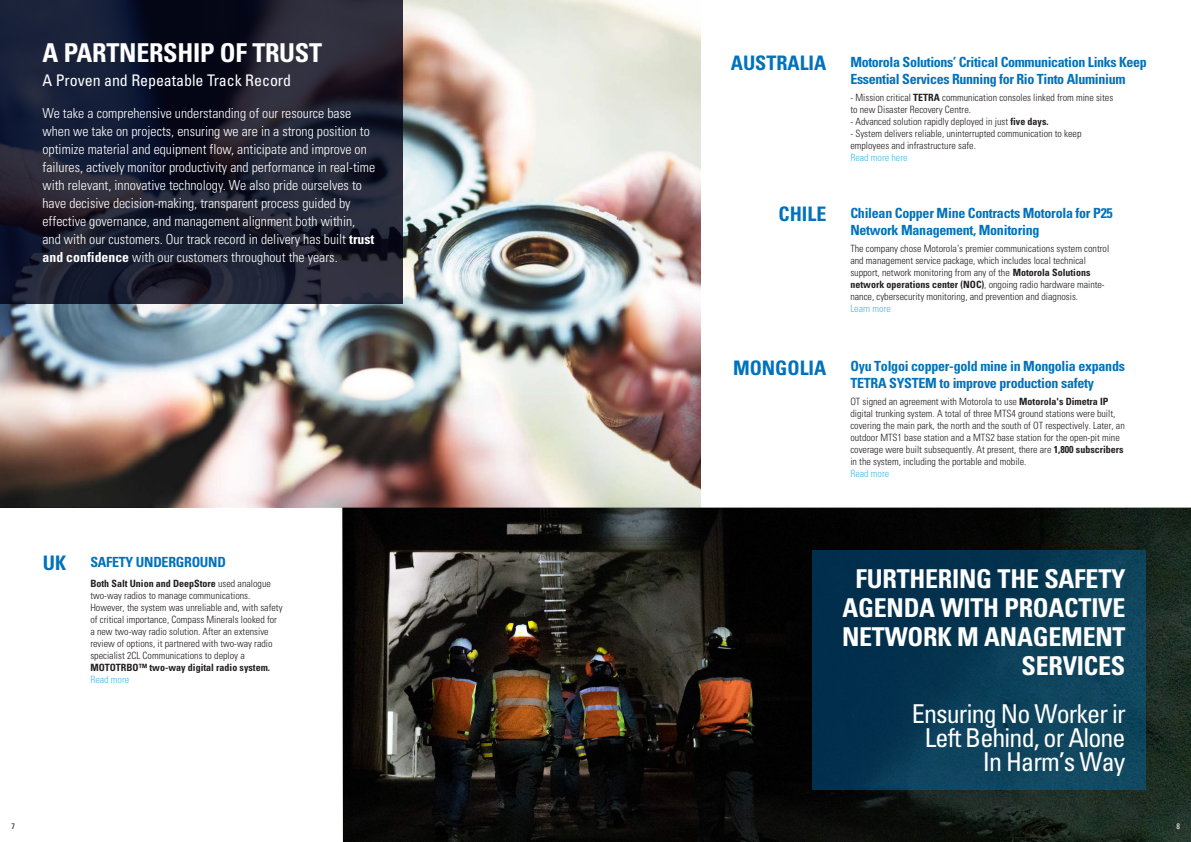
<style>
.page{position:relative;width:1191px;height:842px;background:#fff}
.page>*{position:absolute;margin:0;border:0;box-sizing:border-box;transform-origin:0 0}
.t1{font:700 condensed 26px/29px "Univers";letter-spacing:-.01em;color:#fff;text-align:right}
.t2{font:condensed 26px/24px "Univers";letter-spacing:-.035em;color:#fff;text-align:right}
.t3{font:700 condensed 20px "Univers";color:#0072bc}
.t4{font:condensed 16px "Univers";letter-spacing:-.005em;color:#fff}
.t5{font:700 condensed 14px/16.8px "Univers";letter-spacing:-.02em;color:#0072bc}
.t6{font:300 condensed 13.8px/18px "Univers";color:#fff}
.t7{font:300 condensed 10px/12px "Univers";color:#231f20}
.t8{font:300 condensed 10px "Univers";color:#49b9ea}
.t9{font:700 condensed 10px "Univers";color:#231f20}
.t10{font:condensed 8px "Univers";color:#231f20}
.t11{font:condensed 8px "Univers";color:#fff}
.s1{font-weight:700}
</style>
<div class="page">
<img style="left:0;top:0;width:700px;height:508px">
<svg style="left:0;top:0;width:402px;height:304px;background:#1b1d2f"></svg>
<img style="left:342px;top:508px;width:849px;height:334px">
<div style="left:812px;top:550px;width:333px;height:240px;background:linear-gradient(to right,#002c4a,#124961)"></div>
<h1 class="t1" style="left:43px;top:38px;width:281px">A PARTNERSHIP OF TRUST</h1>
<h3 class="t4" style="left:43px;top:71px;width:250px">A Proven and Repeatable Track Record</h3>
<p class="t6" style="left:43px;top:105px;width:334px">We take a comprehensive understanding of our resource base when we take on projects, ensuring we are in a strong position to optimize material and equipment flow, anticipate and improve on failures, actively monitor productivity and performance in real-time with relevant, innovative technology. We also pride ourselves to have decisive decision-making, transparent process guided by effective governance, and management alignment both within, and with our customers. Our track record in delivery has built <span class="s1">trust and confidence</span> with our customers throughout the years.</p>
<h2 class="t3" style="left:43px;top:551px;width:25px">UK</h2>
<h3 class="t5" style="left:90px;top:554px;width:137px">SAFETY UNDERGROUND</h3>
<p class="t7" style="left:90px;top:577px;width:194px"><span class="s1">Both Salt Union and DeepStore</span> used analogue two-way radios to manage communications.<br>However, the system was unreliable and, with safety of critical importance, Compass Minerals looked for a new two-way radio solution. After an extensive review of options, it partnered with two-way radio specialist 2CL Communications to deploy a</p>
<p class="t9" style="left:90px;top:661px;width:181px">MOTOTRBO™ two-way digital radio system.</p>
<p class="t8" style="left:90px;top:673px;width:40px">Read more</p>
<p class="t10" style="left:11px;top:821px;width:5px">7</p>
<h2 class="t3" style="left:731px;top:51px;width:97px">AUSTRALIA</h2>
<h3 class="t5" style="left:850px;top:54px;width:298px">Motorola Solutions’ Critical Communication Links Keep<br>Essential Services Running for Rio Tinto Aluminium</h3>
<p class="t7" style="left:850px;top:92px;width:264px">- Mission critical <span class="s1">TETRA</span> communication consoles linked from mine sites to new Disaster Recovery Centre.</p>
<p class="t7" style="left:850px;top:116px;width:200px">- Advanced solution rapidly deployed in just <span class="s1">five days.</span></p>
<p class="t7" style="left:850px;top:128px;width:232px">- System delivers reliable, uninterrupted communication to keep employees and infrastructure safe.</p>
<p class="t8" style="left:850px;top:152px;width:59px">Read more here</p>
<h2 class="t3" style="left:778px;top:201px;width:49px">CHILE</h2>
<h3 class="t5" style="left:850px;top:204px;width:264px">Chilean Copper Mine Contracts Motorola for P25<br>Network Management, Monitoring</h3>
<p class="t7" style="left:850px;top:242px;width:260px">The company chose Motorola’s premier communications system control and management service package, which includes local technical support, network monitoring from any of the <span class="s1">Motorola Solutions network operations center (NOC)</span>, ongoing radio hardware mainte&shy;nance, cybersecurity monitoring, and prevention and diagnosis.</p>
<p class="t8" style="left:850px;top:302px;width:42px">Learn more</p>
<h2 class="t3" style="left:733px;top:356px;width:95px">MONGOLIA</h2>
<h3 class="t5" style="left:850px;top:358px;width:276px">Oyu Tolgoi copper-gold mine in Mongolia expands<br>TETRA SYSTEM to improve production safety</h3>
<p class="t7" style="left:850px;top:396px;width:276px">OT signed an agreement with Motorola to use <span class="s1">Motorola's Dimetra IP </span>digital trunking system. A total of three MTS4 ground stations were built, covering the main park, the north and the south of OT respectively. Later, an outdoor MTS1 base station and a MTS2 base station for the open-pit mine coverage were built subsequently. At present, there are <span class="s1">1,800 subscribers </span>in the system, including the portable and mobile.</p>
<p class="t8" style="left:850px;top:468px;width:40px">Read more</p>
<h1 class="t1" style="left:842px;top:564px;width:285px">FURTHERING THE SAFETY<br>AGENDA WITH PROACTIVE<br>NETWORK M ANAGEMENT<br>SERVICES</h1>
<h1 class="t2" style="left:912px;top:701px;width:215px">Ensuring No Worker ir<br>Left Behind, or Alone<br>In Harm’s Way</h1>
<p class="t11" style="left:1176px;top:821px;width:5px">8</p>
</div>
